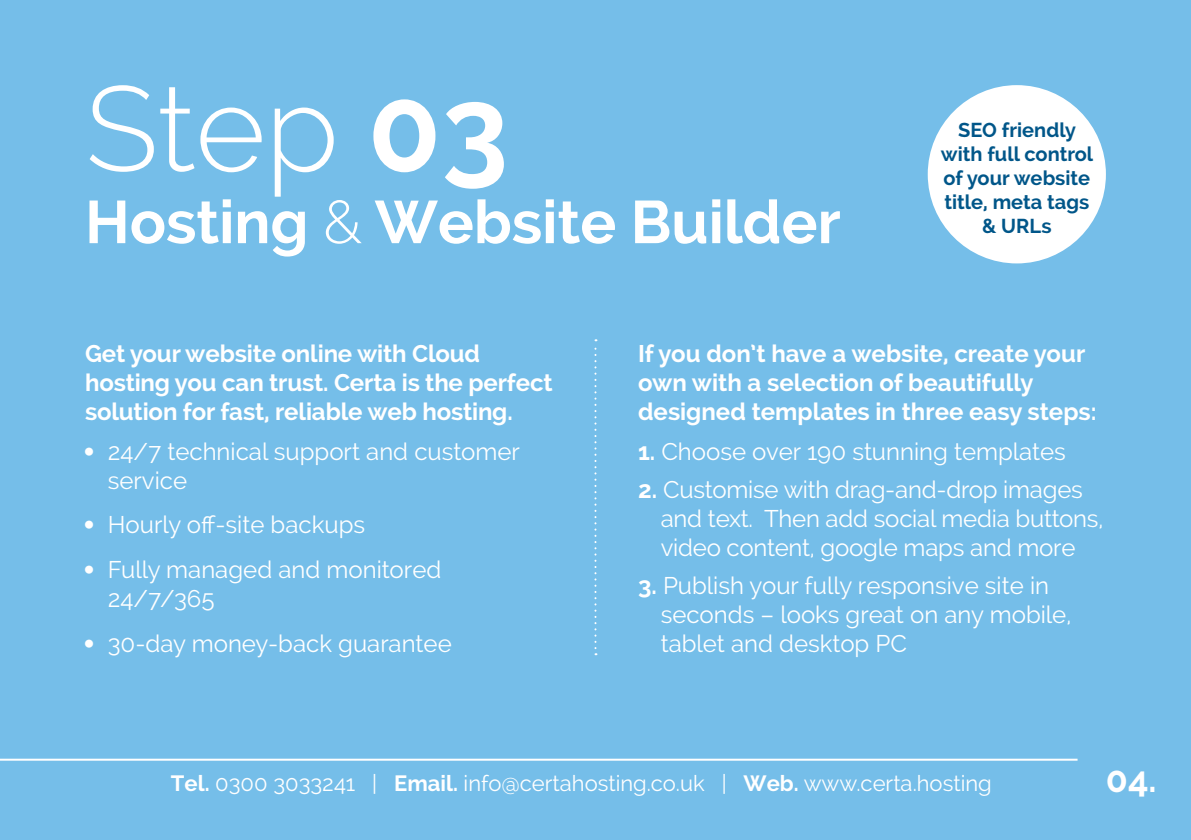
<style>
.page{position:relative;width:1191px;height:840px;background:#fff}
.page>*{position:absolute;margin:0;border:0;box-sizing:border-box;transform-origin:0 0}
.t1{font:300 120px "Raleway";color:#fff}
.t2{font:700 60px "Raleway";color:#fff}
.t3{font:700 36px "Raleway";color:#fff}
.t4{font:24px/28.8px "Raleway";color:#fff}
.t5{font:700 24px/28.8px "Raleway";letter-spacing:-.005em;color:#fff}
.t6{font:22px "Raleway";color:#fff}
.t7{font:700 20px/24px "Raleway";color:#005689;text-align:center}
.s1{font-weight:700}
.s2{font-weight:300}
</style>
<div class="page">
<div style="left:0;top:0;width:1191px;height:839px;background:#75bee9"></div>
<hr style="left:0;top:758px;width:1077px;height:2px;background:#fff">
<svg style="left:594px;top:339px;width:2px;height:315px"></svg>
<div style="left:927px;top:85px;width:179px;height:178px;background:#fff;border-radius:50%"></div>
<h1 class="t1" style="left:85px;top:59px;width:425px">Step <span class="s1">03</span></h1>
<h2 class="t2" style="left:85px;top:188px;width:757px">Hosting <span class="s2">&amp;</span> Website Builder</h2>
<p class="t7" style="left:941px;top:117px;width:154px">SEO friendly with full control of your website title, meta tags &amp; URLs</p>
<p class="t5" style="left:85px;top:339px;width:469px">Get your website online with Cloud hosting you can trust. Certa is the perfect solution for fast, reliable web hosting.</p>
<p class="t4" style="left:108px;top:436px;width:414px;text-indent:-23px">■ 24/7 technical support and customer service</p>
<p class="t4" style="left:85px;top:510px;width:281px">■ Hourly off-site backups</p>
<p class="t4" style="left:108px;top:554px;width:335px;text-indent:-23px">■ Fully managed and monitored<br>24/7/365</p>
<p class="t4" style="left:85px;top:628px;width:368px">■ 30-day money-back guarantee</p>
<p class="t5" style="left:638px;top:339px;width:460px">If you don’t have a website, create your own with a selection of beautifully designed templates in three easy steps:</p>
<p class="t4" style="left:638px;top:436px;width:429px"><span class="s1">1.</span> Choose over 190 stunning templates</p>
<p class="t4" style="left:660px;top:475px;width:444px;text-indent:-23px"><span class="s1">2.</span> Customise with drag-and-drop images and text. Then add social media buttons, video content, google maps and more</p>
<p class="t4" style="left:660px;top:571px;width:412px;text-indent:-23px"><span class="s1">3.</span> Publish your fully responsive site in seconds – looks great on any mobile, tablet and desktop PC</p>
<p class="t6" style="left:171px;top:769px;width:822px"><span class="s1">Tel.</span> 0300 3033241 | <span class="s1">Email.</span> info@certahosting.co.uk | <span class="s1">Web.</span> www.certa.hosting</p>
<h3 class="t3" style="left:1106px;top:757px;width:52px">04.</h3>
</div>
